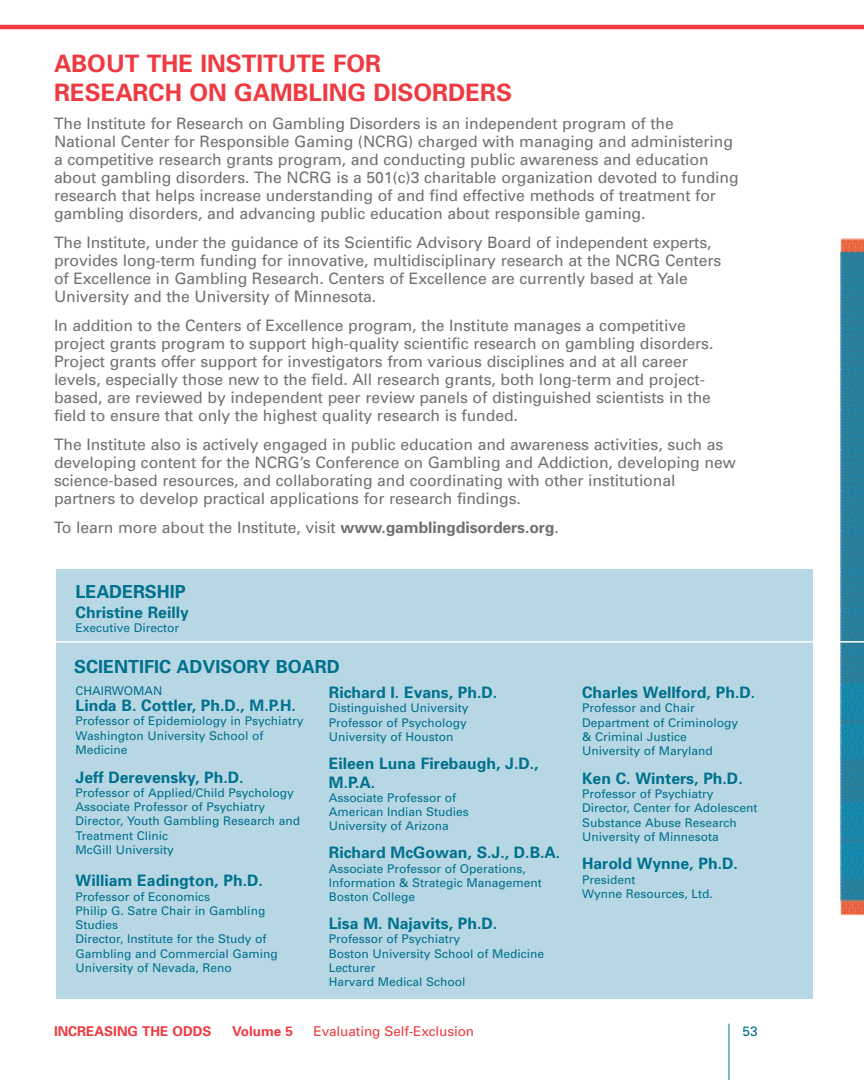
<style>
.page{position:relative;width:864px;height:1080px;background:#fff}
.page>*{position:absolute;margin:0;border:0;box-sizing:border-box;transform-origin:0 0}
.t1{font:700 24px/28.8px "Univers";color:#ee3a41}
.t2{font:700 18px "Univers";color:#00718e}
.t3{font:15.75px/18px "Univers";letter-spacing:-.005em;color:#717074}
.t4{font:700 15.75px/18.9px "Univers";color:#00718e}
.t5{font:700 13.5px "Univers";color:#ee3a41}
.t6{font:13.5px "Univers";letter-spacing:-.005em;color:#ee3a41}
.t7{font:13.5px "Univers";color:#00718e}
.t8{font:12px/14.2px "Univers";color:#00718e}
.s1{font-weight:700}
</style>
<div class="page">
<hr style="left:729px;top:1024px;width:1px;height:56px;background:#00718e">
<img style="left:840px;top:24px;width:24px;height:891px">
<hr style="left:0;top:25px;width:864px;height:4px;background:#ee3a41">
<div style="left:56px;top:570px;width:757px;height:429px;background:#b7d7e4"></div>
<hr style="left:44px;top:641px;width:820px;height:2px;background:#fff">
<h1 class="t1" style="left:54px;top:51px;width:460px">ABOUT THE INSTITUTE FOR<br>RESEARCH ON GAMBLING DISORDERS</h1>
<p class="t3" style="left:54px;top:116px;width:686px">The Institute for Research on Gambling Disorders is an independent program of the National Center for Responsible Gaming (NCRG) charged with managing and administering a competitive research grants program, and conducting public awareness and education about gambling disorders. The NCRG is a 501(c)3 charitable organization devoted to funding research that helps increase understanding of and find effective methods of treatment for gambling disorders, and advancing public education about responsible gaming.</p>
<p class="t3" style="left:54px;top:235px;width:669px">The Institute, under the guidance of its Scientific Advisory Board of independent experts, provides long-term funding for innovative, multidisciplinary research at the NCRG Centers of Excellence in Gambling Research. Centers of Excellence are currently based at Yale University and the University of Minnesota.</p>
<p class="t3" style="left:54px;top:318px;width:661px">In addition to the Centers of Excellence program, the Institute manages a competitive project grants program to support high-quality scientific research on gambling disorders.<br>Project grants offer support for investigators from various disciplines and at all career levels, especially those new to the field. All research grants, both long-term and project&shy;based, are reviewed by independent peer review panels of distinguished scientists in the field to ensure that only the highest quality research is funded.</p>
<p class="t3" style="left:54px;top:437px;width:683px">The Institute also is actively engaged in public education and awareness activities, such as developing content for the NCRG’s Conference on Gambling and Addiction, developing new science-based resources, and collaborating and coordinating with other institutional partners to develop practical applications for research findings.</p>
<p class="t3" style="left:54px;top:520px;width:506px">To learn more about the Institute, visit <span class="s1">www.gamblingdisorders.org</span>.</p>
<p class="t2" style="left:76px;top:585px;width:112px">LEADERSHIP</p>
<p class="t4" style="left:76px;top:604px;width:115px">Christine Reilly</p>
<p class="t8" style="left:76px;top:622px;width:105px">Executive Director</p>
<p class="t2" style="left:74px;top:660px;width:267px">SCIENTIFIC ADVISORY BOARD</p>
<p class="t8" style="left:76px;top:685px;width:88px">CHAIRWOMAN</p>
<p class="t4" style="left:76px;top:698px;width:222px">Linda B. Cottler, Ph.D., M.P.H.</p>
<p class="t8" style="left:76px;top:715px;width:230px">Professor of Epidemiology in Psychiatry<br>Washington University School of<br>Medicine</p>
<p class="t4" style="left:76px;top:769px;width:170px">Jeff Derevensky, Ph.D.</p>
<p class="t8" style="left:76px;top:787px;width:226px">Professor of Applied/Child Psychology<br>Associate Professor of Psychiatry<br>Director, Youth Gambling Research and<br>Treatment Clinic<br>McGill University</p>
<p class="t4" style="left:76px;top:873px;width:189px">William Eadington, Ph.D.</p>
<p class="t8" style="left:76px;top:890px;width:204px">Professor of Economics<br>Philip G. Satre Chair in Gambling<br>Studies<br>Director, Institute for the Study of<br>Gambling and Commercial Gaming<br>University of Nevada, Reno</p>
<p class="t4" style="left:329px;top:684px;width:170px">Richard I. Evans, Ph.D.</p>
<p class="t8" style="left:329px;top:702px;width:141px">Distinguished University<br>Professor of Psychology<br>University of Houston</p>
<p class="t4" style="left:329px;top:755px;width:211px">Eileen Luna Firebaugh, J.D.,<br>M.P.A.</p>
<p class="t8" style="left:329px;top:792px;width:141px">Associate Professor of<br>American Indian Studies<br>University of Arizona</p>
<p class="t4" style="left:329px;top:845px;width:233px">Richard McGowan, S.J., D.B.A.</p>
<p class="t8" style="left:329px;top:862px;width:214px">Associate Professor of Operations,<br>Information &amp; Strategic Management<br>Boston College</p>
<p class="t4" style="left:329px;top:915px;width:170px">Lisa M. Najavits, Ph.D.</p>
<p class="t8" style="left:329px;top:933px;width:217px">Professor of Psychiatry<br>Boston University School of Medicine<br>Lecturer<br>Harvard Medical School</p>
<p class="t4" style="left:582px;top:684px;width:175px">Charles Wellford, Ph.D.</p>
<p class="t8" style="left:582px;top:702px;width:157px">Professor and Chair<br>Department of Criminology &amp; Criminal Justice<br>University of Maryland</p>
<p class="t4" style="left:582px;top:770px;width:162px">Ken C. Winters, Ph.D.</p>
<p class="t8" style="left:582px;top:788px;width:177px">Professor of Psychiatry<br>Director, Center for Adolescent<br>Substance Abuse Research<br>University of Minnesota</p>
<p class="t4" style="left:582px;top:856px;width:157px">Harold Wynne, Ph.D.</p>
<p class="t8" style="left:582px;top:873px;width:132px">President<br>Wynne Resources, Ltd.</p>
<p class="t5" style="left:54px;top:1026px;width:159px">INCREASING THE ODDS</p>
<p class="t5" style="left:232px;top:1026px;width:62px">Volume 5</p>
<p class="t6" style="left:314px;top:1026px;width:162px">Evaluating Self-Exclusion</p>
<p class="t7" style="left:742px;top:1026px;width:17px">53</p>
</div>
